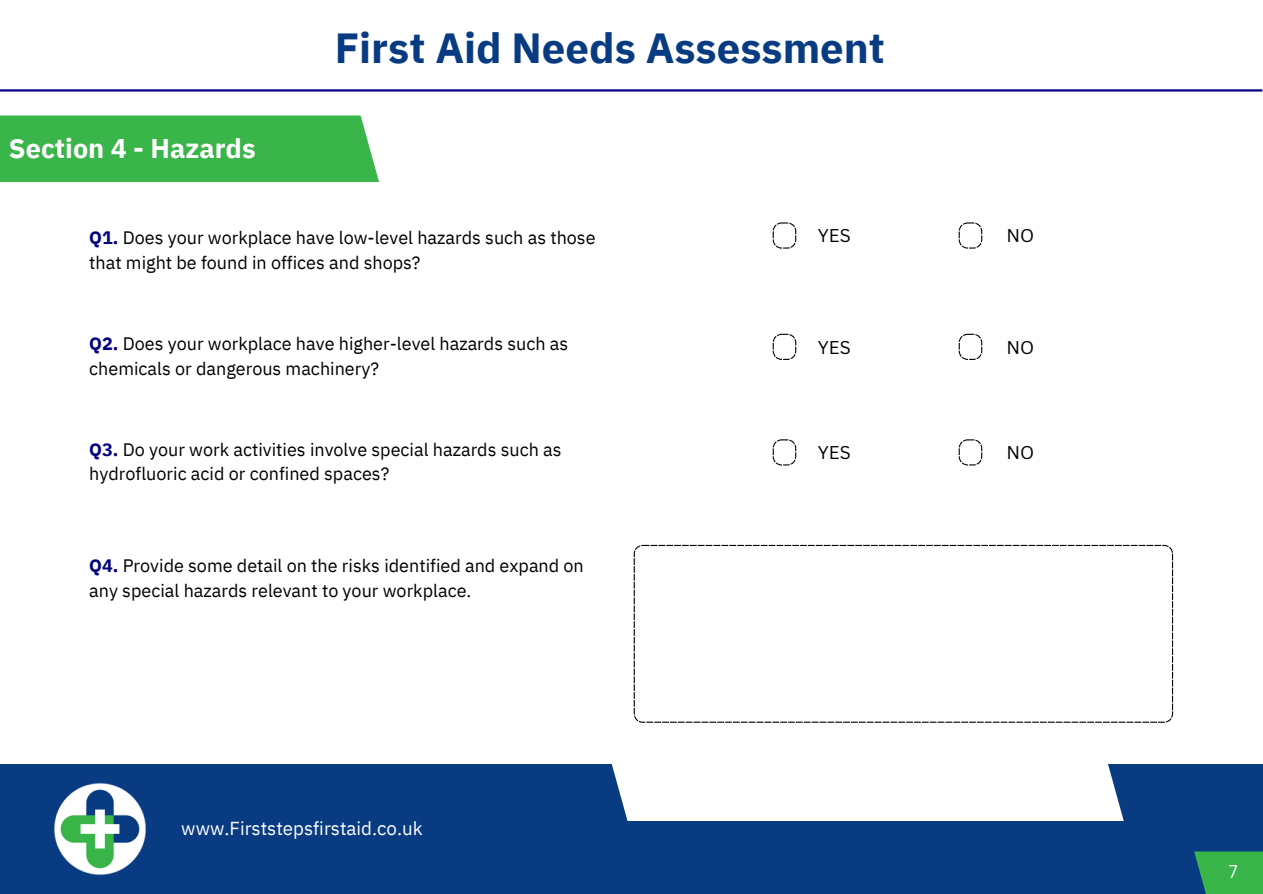
<style>
.page{position:relative;width:1263px;height:894px;background:#fff}
.page>*{position:absolute;margin:0;border:0;box-sizing:border-box;transform-origin:0 0}
.t1{font:700 42px "IBM Plex Sans";color:#083b82}
.t2{font:700 27px "IBM Plex Sans";color:#fff}
.t3{font:18.75px "IBM Plex Sans";color:#fff}
.t4{font:18px/24.8px "IBM Plex Sans";color:#000}
.t5{font:18px "Canva Sans";color:#000}
.t6{font:18px "Canva Sans";color:#fff}
.s1{font-weight:700;color:#000080}
</style>
<div class="page">
<hr style="left:0;top:89px;width:1262px;height:2px;background:#000080">
<div style="left:0;top:764px;width:1262px;height:129px;background:#083b82"></div>
<div style="left:0;top:115px;width:379px;height:67px;background:#39b54a"></div>
<div style="left:1194px;top:851px;width:69px;height:42px;background:#39b54a"></div>
<div style="left:611px;top:764px;width:513px;height:56px;background:#fff"></div>
<svg style="left:773px;top:222px;width:23px;height:26px"></svg>
<svg style="left:959px;top:222px;width:23px;height:26px"></svg>
<svg style="left:773px;top:333px;width:23px;height:27px"></svg>
<svg style="left:959px;top:333px;width:23px;height:27px"></svg>
<svg style="left:773px;top:439px;width:23px;height:26px"></svg>
<svg style="left:959px;top:439px;width:23px;height:26px"></svg>
<svg style="left:634px;top:544px;width:539px;height:178px"></svg>
<img style="left:54px;top:783px;width:92px;height:92px">
<p class="t2" style="left:9px;top:131px;width:248px">Section 4 - Hazards</p>
<p class="t1" style="left:335px;top:20px;width:552px">First Aid Needs Assessment</p>
<p class="t4" style="left:89px;top:225px;width:508px"><span class="s1">Q1.</span> Does your workplace have low-level hazards such as those that might be found in offices and shops?</p>
<p class="t4" style="left:89px;top:331px;width:480px"><span class="s1">Q2.</span> Does your workplace have higher-level hazards such as chemicals or dangerous machinery?</p>
<p class="t5" style="left:818px;top:223px;width:34px">YES</p>
<p class="t5" style="left:1006px;top:223px;width:29px">NO</p>
<p class="t5" style="left:818px;top:334px;width:34px">YES</p>
<p class="t5" style="left:1006px;top:334px;width:29px">NO</p>
<p class="t4" style="left:89px;top:436px;width:474px"><span class="s1">Q3.</span> Do your work activities involve special hazards such as hydrofluoric acid or confined spaces?</p>
<p class="t5" style="left:818px;top:440px;width:34px">YES</p>
<p class="t5" style="left:1006px;top:440px;width:29px">NO</p>
<p class="t4" style="left:89px;top:552px;width:496px"><span class="s1">Q4.</span> Provide some detail on the risks identified and expand on any special hazards relevant to your workplace.</p>
<p class="t3" style="left:181px;top:815px;width:243px">www.Firststepsfirstaid.co.uk</p>
<p class="t6" style="left:1229px;top:858px;width:10px">7</p>
</div>
